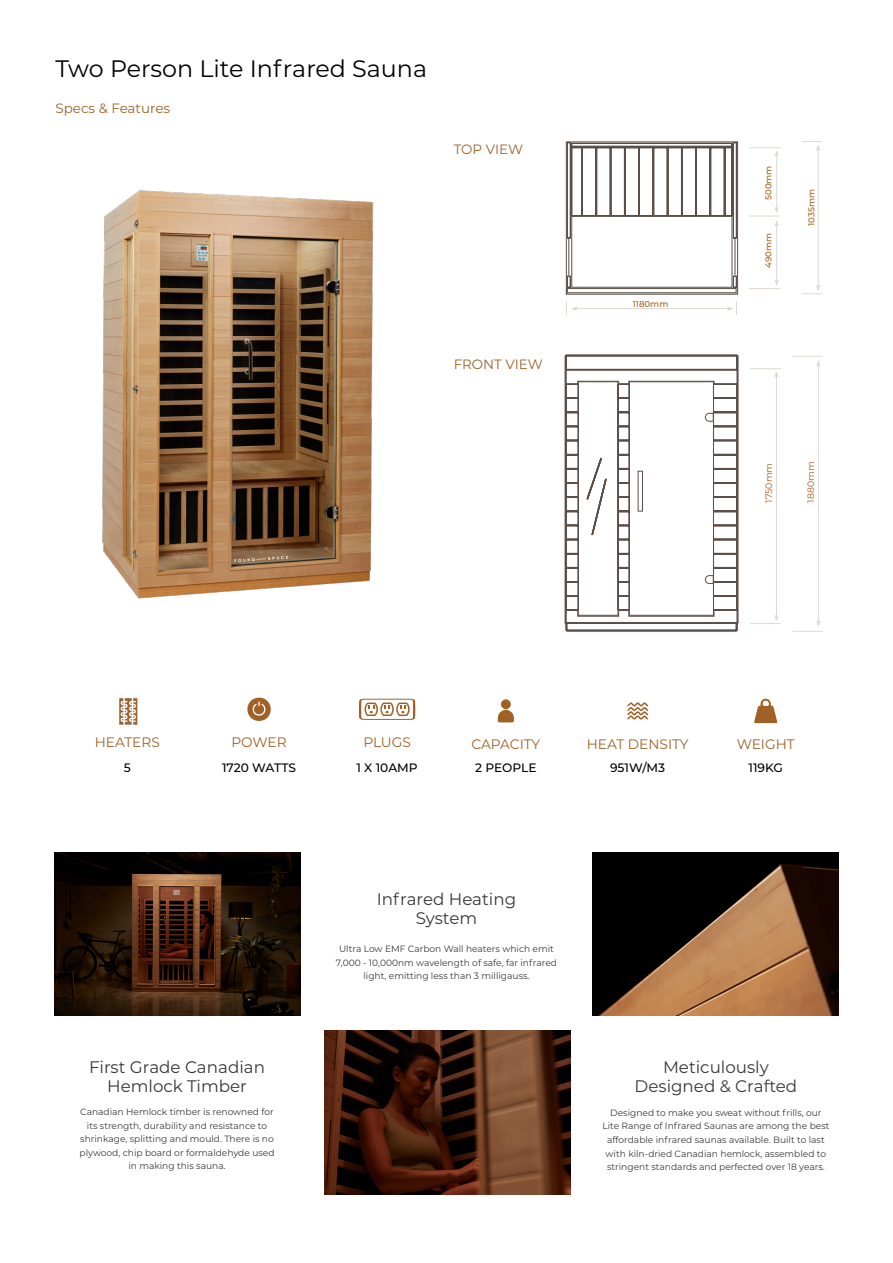
<style>
.page{position:relative;width:893px;height:1263px;background:#fff}
.page>*{position:absolute;margin:0;border:0;box-sizing:border-box;transform-origin:0 0}
.t1{font:23.85px "Montserrat";color:#000}
.t2{font:16.65px/19.4px "Montserrat";color:#3a3837;text-align:center}
.t3{font:13.8px "Montserrat";color:#a06126}
.t4{font:13.5px "Montserrat";color:#a06126}
.t5{font:500 12.15px "Montserrat";color:#000}
.t6{font:9.3px "Montserrat";color:#a1611c}
.Body{font:9.15px/13.6px "Montserrat";color:#3a3837;text-align:center}
.t7{font:500 8.55px "Montserrat";color:#a1611c}
</style>
<div class="page">
<svg style="left:565px;top:355px;width:174px;height:276px"></svg>
<svg style="left:792px;top:356px;width:31px;height:276px"></svg>
<svg style="left:566px;top:141px;width:256px;height:154px"></svg>
<svg style="left:750px;top:368px;width:31px;height:256px"></svg>
<svg style="left:566px;top:142px;width:172px;height:369px"></svg>
<svg style="left:566px;top:370px;width:171px;height:253px"></svg>
<img style="left:593px;top:852px;width:246px;height:164px">
<svg style="left:498px;top:709px;width:16px;height:13px"></svg>
<div style="left:501px;top:699px;width:10px;height:10px;background:#a16126;border-radius:50%"></div>
<svg style="left:627px;top:702px;width:21px;height:18px"></svg>
<svg style="left:754px;top:699px;width:23px;height:24px"></svg>
<svg style="left:247px;top:698px;width:24px;height:23px"></svg>
<img style="left:119px;top:698px;width:19px;height:27px">
<svg style="left:359px;top:699px;width:56px;height:21px"></svg>
<img style="left:325px;top:1031px;width:246px;height:163px">
<img style="left:54px;top:852px;width:246px;height:164px">
<img style="left:102px;top:190px;width:272px;height:409px">
<p class="t1" style="left:55px;top:52px;width:373px">Two Person Lite Infrared Sauna</p>
<p class="t4" style="left:55px;top:99px;width:116px">Specs &amp; Features</p>
<p class="t4" style="left:454px;top:140px;width:71px">TOP VIEW</p>
<p class="t4" style="left:454px;top:355px;width:91px">FRONT VIEW</p>
<p class="t7" style="left:633px;top:298px;width:37px">1180mm</p>
<p class="t7" style="left:763px;top:200px;width:36px;rotate:-90deg">500mm</p>
<p class="t7" style="left:763px;top:267px;width:36px;rotate:-90deg">490mm</p>
<p class="t7" style="left:805px;top:226px;width:38px;rotate:-90deg">1035mm</p>
<p class="t6" style="left:762px;top:502px;width:41px;rotate:-90deg">1750mm</p>
<p class="t6" style="left:804px;top:502px;width:43px;rotate:-90deg">1880mm</p>
<p class="t3" style="left:95px;top:733px;width:67px">HEATERS</p>
<p class="t3" style="left:231px;top:733px;width:57px">POWER</p>
<p class="t3" style="left:363px;top:733px;width:49px">PLUGS</p>
<p class="t3" style="left:471px;top:734px;width:70px">CAPACITY</p>
<p class="t3" style="left:587px;top:734px;width:103px">HEAT DENSITY</p>
<p class="t3" style="left:737px;top:734px;width:60px">WEIGHT</p>
<p class="t5" style="left:124px;top:759px;width:9px">5</p>
<p class="t5" style="left:222px;top:759px;width:75px">1720 WATTS</p>
<p class="t5" style="left:356px;top:759px;width:63px">1 X 10AMP</p>
<p class="t5" style="left:475px;top:759px;width:63px">2 PEOPLE</p>
<p class="t5" style="left:610px;top:759px;width:57px">951W/M3</p>
<p class="t5" style="left:748px;top:759px;width:36px">119KG</p>
<p class="t2" style="left:377px;top:889px;width:141px">Infrared Heating</p>
<p class="t2" style="left:416px;top:908px;width:63px">System</p>
<p class="Body" style="left:336px;top:942px;width:223px">Ultra Low EMF Carbon Wall heaters which emit<br>7,000 - 10,000nm wavelength of safe, far infrared light, emitting less than 3 milligauss.</p>
<p class="t2" style="left:89px;top:1057px;width:177px">First Grade Canadian<br>Hemlock Timber</p>
<p class="Body" style="left:80px;top:1104px;width:197px">Canadian Hemlock timber is renowned for its strength, durability and resistance to shrinkage, splitting and mould. There is no plywood, chip board or formaldehyde used in making this sauna.</p>
<p class="t2" style="left:635px;top:1057px;width:164px">Meticulously<br>Designed &amp; Crafted</p>
<p class="Body" style="left:602px;top:1105px;width:229px">Designed to make you sweat without frills, our Lite Range of Infrared Saunas are among the best affordable infrared saunas available. Built to last with kiln-dried Canadian hemlock, assembled to stringent standards and perfected over 18 years.</p>
</div>
